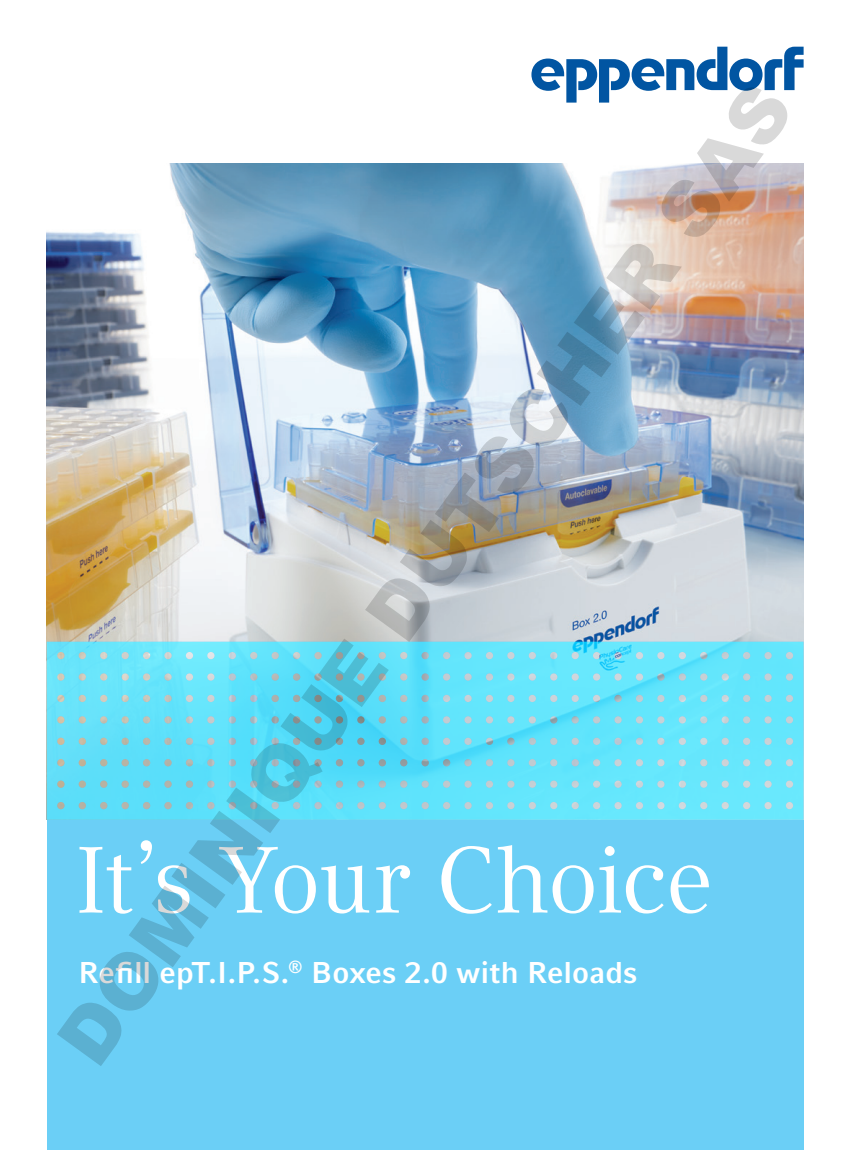
<style>
.page{position:relative;width:852px;height:1150px;background:#fff}
.page>*{position:absolute;margin:0;border:0;box-sizing:border-box;transform-origin:0 0}
.t1{font:93px "Compatil Textfor Eppendorf";letter-spacing:-.02em;color:#fff}
.t2{font:900 76.2px "Arial";color:rgb(0 0 0/.15)}
.t3{font:700 30px "Compatil Factfor Eppendorf";color:#fff}
</style>
<div class="page">
<div style="left:47px;top:820px;width:757px;height:330px;background:#6bcff6"></div>
<img style="left:47px;top:164px;width:757px;height:478px">
<svg style="left:47px;top:642px;width:757px;height:178px;background:#67dff6"></svg>
<svg style="left:531px;top:47px;width:273px;height:56px"></svg>
<h2 class="t2" style="left:31px;top:1022px;width:1190px;rotate:-54deg">DOMINIQUE DUTSCHER SAS</h2>
<h1 class="t1" style="left:76px;top:826px;width:640px">It’s Your Choice</h1>
<p class="t3" style="left:79px;top:955px;width:560px">Refill epT.I.P.S.<sup>®</sup> Boxes 2.0 with Reloads</p>
</div>
